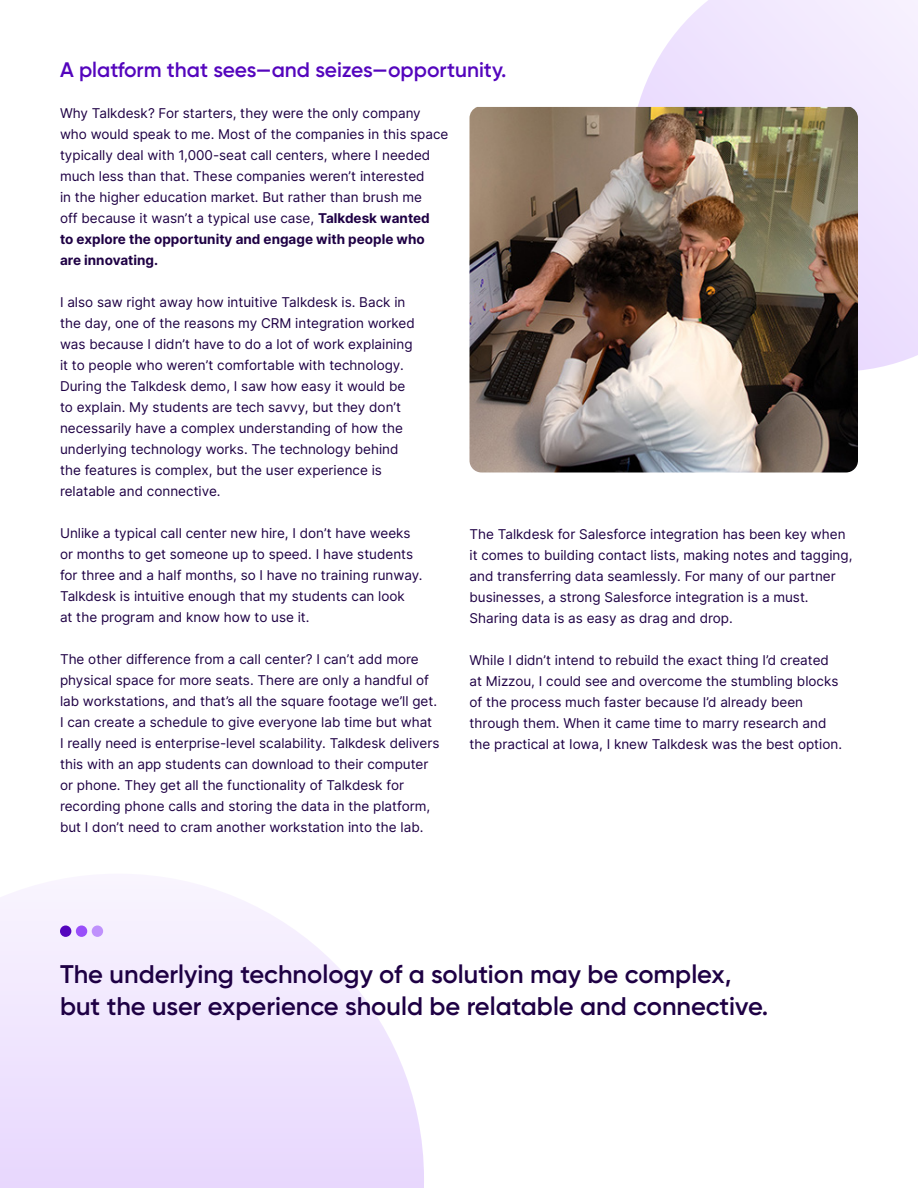
<style>
.page{position:relative;width:918px;height:1188px;background:#fff}
.page>*{position:absolute;margin:0;border:0;box-sizing:border-box;transform-origin:0 0}
.Quotes_paragraph{font:600 25.5px/31.5px "Gilroy";color:#1e0044}
.Section_headlines{font:600 21px "Gilroy";color:#5405bd}
.Bodycopy{font:13.5px/21px "Inter";color:#1e0044}
.s1{font-weight:700}
</style>
<div class="page">
<svg style="left:0;top:881px;width:424px;height:307px"></svg>
<svg style="left:637px;top:0;width:281px;height:371px;background:#f1e7fe"></svg>
<img style="left:470px;top:107px;width:388px;height:365px">
<div style="left:92px;top:926px;width:11px;height:11px;background:#bf91fc;border-radius:50%"></div>
<div style="left:76px;top:926px;width:11px;height:11px;background:#994ffa;border-radius:50%"></div>
<div style="left:60px;top:926px;width:11px;height:11px;background:#5405bd;border-radius:50%"></div>
<p class="Section_headlines" style="left:60px;top:56px;width:448px">A platform that sees—and seizes—opportunity.</p>
<p class="Bodycopy" style="left:60px;top:102px;width:390px">Why Talkdesk? For starters, they were the only company who would speak to me. Most of the companies in this space typically deal with 1,000-seat call centers, where I needed much less than that. These companies weren’t interested<br>in the higher education market. But rather than brush me<br>off because it wasn’t a typical use case, <span class="s1">Talkdesk wanted<br>to explore the opportunity and engage with people who are innovating.</span></p>
<p class="Bodycopy" style="left:60px;top:291px;width:356px">I also saw right away how intuitive Talkdesk is. Back in the day, one of the reasons my CRM integration worked was because I didn’t have to do a lot of work explaining it to people who weren’t comfortable with technology.<br>During the Talkdesk demo, I saw how easy it would be to explain. My students are tech savvy, but they don’t necessarily have a complex understanding of how the underlying technology works. The technology behind the features is complex, but the user experience is relatable and connective.</p>
<p class="Bodycopy" style="left:60px;top:522px;width:364px">Unlike a typical call center new hire, I don’t have weeks or months to get someone up to speed. I have students for three and a half months, so I have no training runway.<br>Talkdesk is intuitive enough that my students can look<br>at the program and know how to use it.</p>
<p class="Bodycopy" style="left:60px;top:648px;width:381px">The other difference from a call center? I can’t add more physical space for more seats. There are only a handful of lab workstations, and that’s all the square footage we’ll get.<br>I can create a schedule to give everyone lab time but what<br>I really need is enterprise-level scalability. Talkdesk delivers this with an app students can download to their computer or phone. They get all the functionality of Talkdesk for recording phone calls and storing the data in the platform, but I don’t need to cram another workstation into the lab.</p>
<p class="Bodycopy" style="left:470px;top:523px;width:384px">The Talkdesk for Salesforce integration has been key when it comes to building contact lists, making notes and tagging, and transferring data seamlessly. For many of our partner businesses, a strong Salesforce integration is a must.<br>Sharing data is as easy as drag and drop.</p>
<p class="Bodycopy" style="left:470px;top:649px;width:374px">While I didn’t intend to rebuild the exact thing I’d created at Mizzou, I could see and overcome the stumbling blocks of the process much faster because I’d already been through them. When it came time to marry research and the practical at Iowa, I knew Talkdesk was the best option.</p>
<p class="Quotes_paragraph" style="left:60px;top:959px;width:710px">The underlying technology of a solution may be complex, but the user experience should be relatable and connective.</p>
</div>
